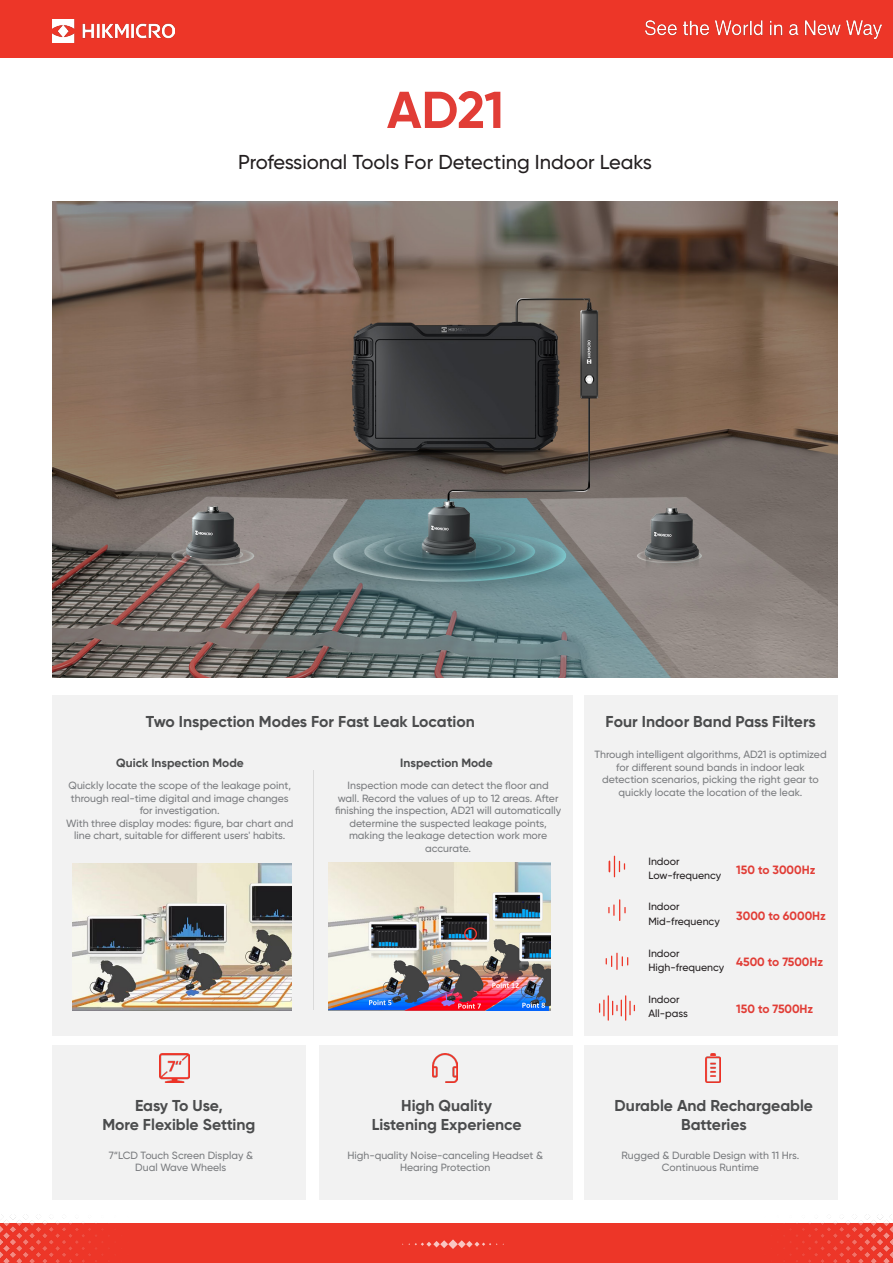
<style>
.page{position:relative;width:893px;height:1263px;background:#fff}
.page>*{position:absolute;margin:0;border:0;box-sizing:border-box;transform-origin:0 0}
.t1{font:700 51.75px "Gilroy";color:#e13d36}
.t2{font:500 20.1px "Gilroy";color:#231f20}
.t3{font:700 15.75px/18.9px "Gilroy";color:#4b4c4d;text-align:center}
.t4{font:700 12px "Gilroy";color:#e13d36}
.t5{font:700 12px "Gilroy";color:#4b4c4d}
.t6{font:500 10.5px/12.6px "Gilroy";color:#7a7c7f;text-align:center}
.t7{font:500 10.5px "Gilroy";color:#231f20}
</style>
<div class="page">
<div style="left:0;top:0;width:893px;height:57px;background:#ed3628"></div>
<div style="left:0;top:1224px;width:893px;height:39px;background:#ed3628"></div>
<img style="left:52px;top:19px;width:123px;height:24px">
<img style="left:645px;top:21px;width:236px;height:17px">
<img style="left:0;top:1214px;width:129px;height:49px">
<img style="left:764px;top:1214px;width:129px;height:49px">
<svg style="left:402px;top:1239px;width:95px;height:10px"></svg>
<img style="left:53px;top:201px;width:785px;height:476px">
<div style="left:306px;top:695px;width:266px;height:340px;background:#f2f2f2"></div>
<div style="left:584px;top:695px;width:253px;height:340px;background:#f2f2f2"></div>
<div style="left:53px;top:1045px;width:253px;height:154px;background:#f2f2f2"></div>
<div style="left:319px;top:1045px;width:253px;height:154px;background:#f2f2f2"></div>
<div style="left:585px;top:1045px;width:253px;height:154px;background:#f2f2f2"></div>
<div style="left:53px;top:695px;width:253px;height:340px;background:#f2f2f2"></div>
<img style="left:159px;top:1054px;width:31px;height:28px">
<img style="left:433px;top:1054px;width:24px;height:28px">
<img style="left:706px;top:1054px;width:15px;height:28px">
<img style="left:72px;top:863px;width:219px;height:148px">
<img style="left:328px;top:862px;width:222px;height:149px">
<hr style="left:313px;top:770px;width:1px;height:239px;background:#5c5c5c">
<svg style="left:609px;top:856px;width:16px;height:21px"></svg>
<svg style="left:608px;top:899px;width:18px;height:22px"></svg>
<svg style="left:606px;top:953px;width:22px;height:17px"></svg>
<svg style="left:599px;top:995px;width:36px;height:26px"></svg>
<p class="t1" style="left:387px;top:78px;width:119px">AD21</p>
<p class="t2" style="left:238px;top:149px;width:416px">Professional Tools For Detecting Indoor Leaks</p>
<p class="t3" style="left:146px;top:712px;width:330px">Two Inspection Modes For Fast Leak Location</p>
<p class="t3" style="left:606px;top:712px;width:212px">Four Indoor Band Pass Filters</p>
<p class="t5" style="left:116px;top:756px;width:129px">Quick Inspection Mode</p>
<p class="t6" style="left:68px;top:779px;width:224px">Quickly locate the scope of the leakage point, through real-time digital and image changes for investigation.</p>
<p class="t6" style="left:66px;top:817px;width:229px">With three display modes: figure, bar chart and line chart, suitable for different users' habits.</p>
<p class="t5" style="left:400px;top:756px;width:94px">Inspection Mode</p>
<p class="t6" style="left:335px;top:779px;width:228px">Inspection mode can detect the floor and<br>wall. Record the values of up to 12 areas. After finishing the inspection, AD21 will automatically determine the suspected leakage points, making the leakage detection work more accurate.</p>
<p class="t6" style="left:594px;top:748px;width:234px">Through intelligent algorithms, AD21 is optimized for different sound bands in indoor leak detection scenarios, picking the right gear to quickly locate the location of the leak.</p>
<p class="t7" style="left:648px;top:854px;width:33px">Indoor</p>
<p class="t7" style="left:648px;top:869px;width:74px">Low-frequency</p>
<p class="t7" style="left:648px;top:900px;width:33px">Indoor</p>
<p class="t7" style="left:648px;top:914px;width:73px">Mid-frequency</p>
<p class="t7" style="left:648px;top:946px;width:33px">Indoor</p>
<p class="t7" style="left:648px;top:961px;width:77px">High-frequency</p>
<p class="t7" style="left:648px;top:993px;width:33px">Indoor</p>
<p class="t7" style="left:648px;top:1007px;width:41px">All-pass</p>
<p class="t4" style="left:736px;top:863px;width:81px">150 to 3000Hz</p>
<p class="t4" style="left:736px;top:908px;width:91px">3000 to 6000Hz</p>
<p class="t4" style="left:736px;top:955px;width:88px">4500 to 7500Hz</p>
<p class="t4" style="left:736px;top:1001px;width:78px">150 to 7500Hz</p>
<p class="t3" style="left:135px;top:1096px;width:89px">Easy To Use,</p>
<p class="t3" style="left:102px;top:1115px;width:155px">More Flexible Setting</p>
<p class="t3" style="left:401px;top:1096px;width:92px">High Quality</p>
<p class="t3" style="left:372px;top:1115px;width:151px">Listening Experience</p>
<p class="t3" style="left:615px;top:1096px;width:200px">Durable And Rechargeable<br>Batteries</p>
<p class="t6" style="left:109px;top:1149px;width:146px">7“LCD Touch Screen Display &amp;</p>
<p class="t6" style="left:135px;top:1161px;width:93px">Dual Wave Wheels</p>
<p class="t6" style="left:347px;top:1149px;width:197px">High-quality Noise-canceling Headset &amp;</p>
<p class="t6" style="left:400px;top:1161px;width:92px">Hearing Protection</p>
<p class="t6" style="left:622px;top:1149px;width:179px">Rugged &amp; Durable Design with 11 Hrs.<br>Continuous Runtime</p>
</div>
